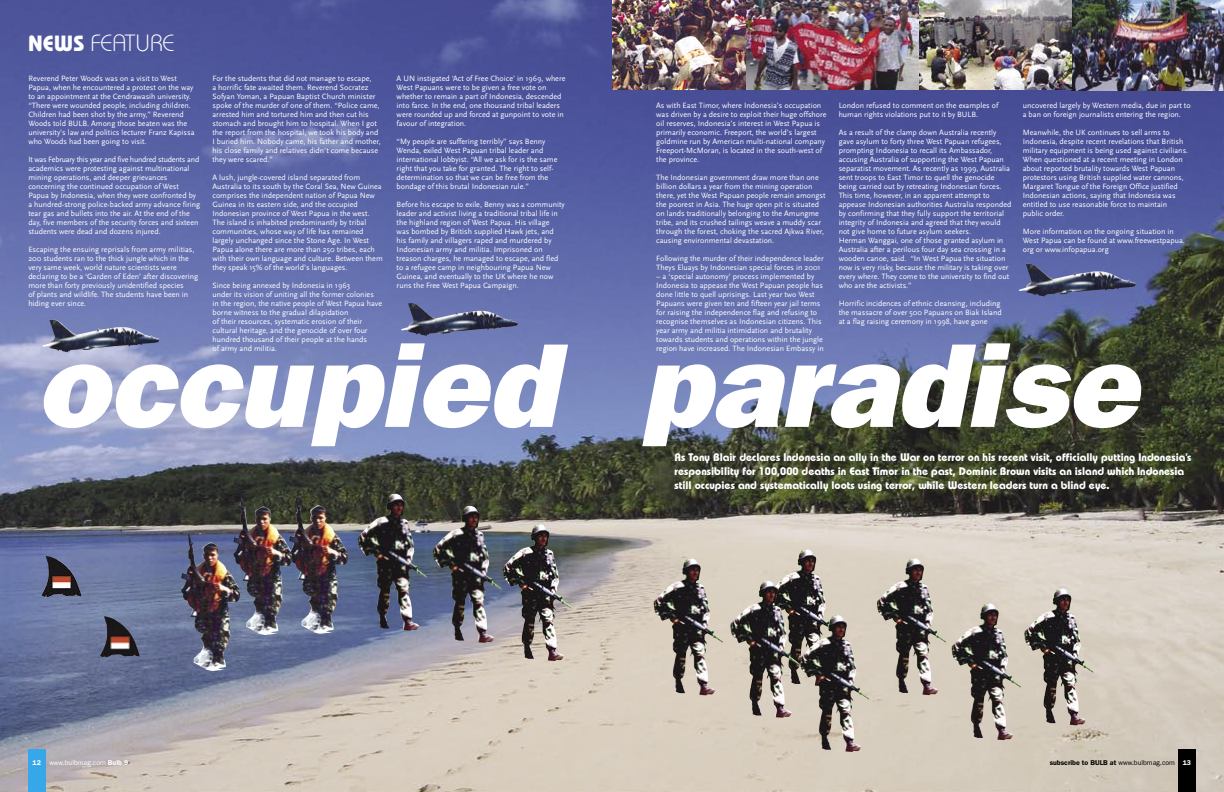
<style>
.page{position:relative;width:1224px;height:792px;background:#fff}
.page>*{position:absolute;margin:0;border:0;box-sizing:border-box;transform-origin:0 0}
.t1{font:italic 800 120px "Franklin Gothic";color:#fff}
.t2{font:300 22px "Bauhaus";color:#fff}
.t3{font:700 11px/14px "Bauhaus";color:#fff}
.t4{font:8px/9px "Scala Sans";color:#fff}
.t5{font:600 7px "Franklin Gothic";color:#000}
.t6{font:7px "Franklin Gothic";color:#fff}
.t7{font:600 7px "Franklin Gothic";color:#fff}
.s1{font-weight:700}
.s2{font-weight:600}
.s3{font-weight:400}
</style>
<div class="page">
<img style="left:0;top:0;width:1224px;height:792px">
<div style="left:1179px;top:749px;width:17px;height:43px;background:#000"></div>
<div style="left:28px;top:749px;width:17px;height:43px;background:#36a7e9"></div>
<img style="left:358px;top:493px;width:69px;height:138px">
<img style="left:433px;top:505px;width:69px;height:138px">
<img style="left:503px;top:524px;width:69px;height:137px">
<img style="left:654px;top:558px;width:69px;height:137px">
<img style="left:42px;top:555px;width:39px;height:43px">
<img style="left:100px;top:616px;width:39px;height:42px">
<img style="left:42px;top:318px;width:117px;height:34px">
<img style="left:1019px;top:262px;width:117px;height:35px">
<img style="left:401px;top:301px;width:117px;height:35px">
<img style="left:612px;top:0;width:612px;height:90px">
<img style="left:769px;top:549px;width:70px;height:66px">
<img style="left:800px;top:615px;width:69px;height:137px">
<img style="left:730px;top:580px;width:70px;height:138px">
<img style="left:877px;top:558px;width:69px;height:137px">
<img style="left:952px;top:603px;width:69px;height:137px">
<img style="left:1024px;top:588px;width:70px;height:137px">
<img style="left:286px;top:496px;width:64px;height:138px">
<img style="left:230px;top:498px;width:64px;height:137px">
<img style="left:178px;top:534px;width:64px;height:137px">
<p class="t2" style="left:28px;top:30px;width:147px"><span class="s1">NEWS</span> FEATURE</p>
<p class="t4" style="left:397px;top:74px;width:170px">A UN instigated ‘Act of Free Choice’ in 1969, where West Papuans were to be given a free vote on whether to remain a part of Indonesia, descended into farce. In the end, one thousand tribal leaders were rounded up and forced at gunpoint to vote in favour of integration.</p>
<p class="t4" style="left:397px;top:137px;width:162px">“My people are suffering terribly” says Benny Wenda, exiled West Papuan tribal leader and international lobbyist. “All we ask for is the same right that you take for granted. The right to self&shy;determination so that we can be free from the bondage of this brutal Indonesian rule.”</p>
<p class="t4" style="left:397px;top:200px;width:170px">Before his escape to exile, Benny was a community leader and activist living a traditional tribal life in the highland region of West Papua. His village<br>was bombed by British supplied Hawk jets, and his family and villagers raped and murdered by Indonesian army and militia. Imprisoned on treason charges, he managed to escape, and fled to a refugee camp in neighbouring Papua New Guinea, and eventually to the UK where he now runs the Free West Papua Campaign.</p>
<p class="t4" style="left:28px;top:74px;width:168px">Reverend Peter Woods was on a visit to West Papua, when he encountered a protest on the way to an appointment at the Cendrawasih university. “There were wounded people, including children.<br>Children had been shot by the army,” Reverend Woods told BULB. Among those beaten was the university’s law and politics lecturer Franz Kapissa who Woods had been going to visit.</p>
<p class="t4" style="left:28px;top:155px;width:173px">It was February this year and five hundred students and academics were protesting against multinational mining operations, and deeper grievances concerning the continued occupation of West Papua by Indonesia, when they were confronted by a hundred-strong police-backed army advance firing tear gas and bullets into the air. At the end of the day, five members of the security forces and sixteen students were dead and dozens injured.</p>
<p class="t4" style="left:28px;top:245px;width:171px">Escaping the ensuing reprisals from army militias, 200 students ran to the thick jungle which in the very same week, world nature scientists were declaring to be a ‘Garden of Eden’ after discovering more than forty previously unidentified species<br>of plants and wildlife. The students have been in hiding ever since.</p>
<p class="t4" style="left:213px;top:74px;width:170px">For the students that did not manage to escape,<br>a horrific fate awaited them. Reverend Socratez Sofyan Yoman, a Papuan Baptist Church minister spoke of the murder of one of them. “Police came, arrested him and tortured him and then cut his stomach and brought him to hospital. When I got the report from the hospital, we took his body and I buried him. Nobody came, his father and mother, his close family and relatives didn’t come because they were scared.”</p>
<p class="t4" style="left:213px;top:173px;width:172px">A lush, jungle-covered island separated from Australia to its south by the Coral Sea, New Guinea comprises the independent nation of Papua New Guinea in its eastern side, and the occupied Indonesian province of West Papua in the west.<br>The island is inhabited predominantly by tribal communities, whose way of life has remained largely unchanged since the Stone Age. In West Papua alone there are more than 250 tribes, each with their own language and culture. Between them they speak 15% of the world’s languages.</p>
<p class="t4" style="left:213px;top:281px;width:171px">Since being annexed by Indonesia in 1963<br>under its vision of uniting all the former colonies in the region, the native people of West Papua have borne witness to the gradual dilapidation<br>of their resources, systematic erosion of their cultural heritage, and the genocide of over four hundred thousand of their people at the hands<br>of army and militia.</p>
<p class="t4" style="left:839px;top:101px;width:161px">London refused to comment on the examples of human rights violations put to it by BULB.</p>
<p class="t4" style="left:839px;top:128px;width:174px">As a result of the clamp down Australia recently gave asylum to forty three West Papuan refugees, prompting Indonesia to recall its Ambassador, accusing Australia of supporting the West Papuan separatist movement. As recently as 1999, Australia sent troops to East Timor to quell the genocide being carried out by retreating Indonesian forces.<br>This time, however, in an apparent attempt to appease Indonesian authorities Australia responded by confirming that they fully support the territorial integrity of Indonesia and agreed that they would not give home to future asylum seekers.</p>
<p class="t4" style="left:839px;top:236px;width:172px">Herman Wanggai, one of those granted asylum in Australia after a perilous four day sea crossing in a wooden canoe, said. “In West Papua the situation now is very risky, because the military is taking over every where. They come to the university to find out who are the activists.”</p>
<p class="t4" style="left:839px;top:299px;width:165px">Horrific incidences of ethnic cleansing, including the massacre of over 500 Papuans on Biak Island at a flag raising ceremony in 1998, have gone</p>
<p class="t4" style="left:656px;top:101px;width:172px">As with East Timor, where Indonesia’s occupation was driven by a desire to exploit their huge offshore oil reserves, Indonesia’s interest in West Papua is primarily economic. Freeport, the world’s largest goldmine run by American multi-national company Freeport-McMoran, is located in the south-west of the province.</p>
<p class="t4" style="left:656px;top:173px;width:171px">The Indonesian government draw more than one billion dollars a year from the mining operation there, yet the West Papuan people remain amongst the poorest in Asia. The huge open pit is situated on lands traditionally belonging to the Amungme tribe, and its crushed tailings weave a muddy scar through the forest, choking the sacred Ajkwa River, causing environmental devastation.</p>
<p class="t4" style="left:656px;top:254px;width:169px">Following the murder of their independence leader<br>Theys Eluays by Indonesian special forces in 2001</p>
<p class="t4" style="left:656px;top:272px;width:169px">– a ‘special autonomy’ process implemented by Indonesia to appease the West Papuan people has done little to quell uprisings. Last year two West Papuans were given ten and fifteen year jail terms for raising the independence flag and refusing to recognise themselves as Indonesian citizens. This year army and militia intimidation and brutality towards students and operations within the jungle region have increased. The Indonesian Embassy in</p>
<p class="t4" style="left:1023px;top:101px;width:169px">uncovered largely by Western media, due in part to a ban on foreign journalists entering the region.</p>
<p class="t4" style="left:1023px;top:128px;width:167px">Meanwhile, the UK continues to sell arms to Indonesia, despite recent revelations that British military equipment is being used against civilians.<br>When questioned at a recent meeting in London about reported brutality towards West Papuan protestors using British supplied water cannons, Margaret Tongue of the Foreign Office justified Indonesian actions, saying that Indonesia was entitled to use reasonable force to maintain</p>
<p class="t4" style="left:1023px;top:209px;width:43px">public order.</p>
<p class="t4" style="left:1023px;top:227px;width:152px">More information on the ongoing situation in</p>
<p class="t4" style="left:1023px;top:236px;width:164px">West Papua can be found at www.freewestpapua. org or www.infopapua.org</p>
<p class="t1" style="left:36px;top:315px;width:1103px">occupied paradise</p>
<p class="t3" style="left:675px;top:450px;width:518px">As Tony Blair declares Indonesia an ally in the War on terror on his recent visit, officially putting Indonesia’s responsibility for 100,000 deaths in East Timor in the past, Dominic Brown visits an island which Indonesia still occupies and systematically loots using terror, while Western leaders turn a blind eye.</p>
<p class="t6" style="left:33px;top:759px;width:97px"><span class="s2">12</span> www.bulbmag.com <span class="s2">Bulb 9</span></p>
<p class="t5" style="left:1050px;top:758px;width:127px">subscribe to BULB at <span class="s3">www.bulbmag.com</span></p>
<p class="t7" style="left:1183px;top:758px;width:10px">13</p>
</div>
